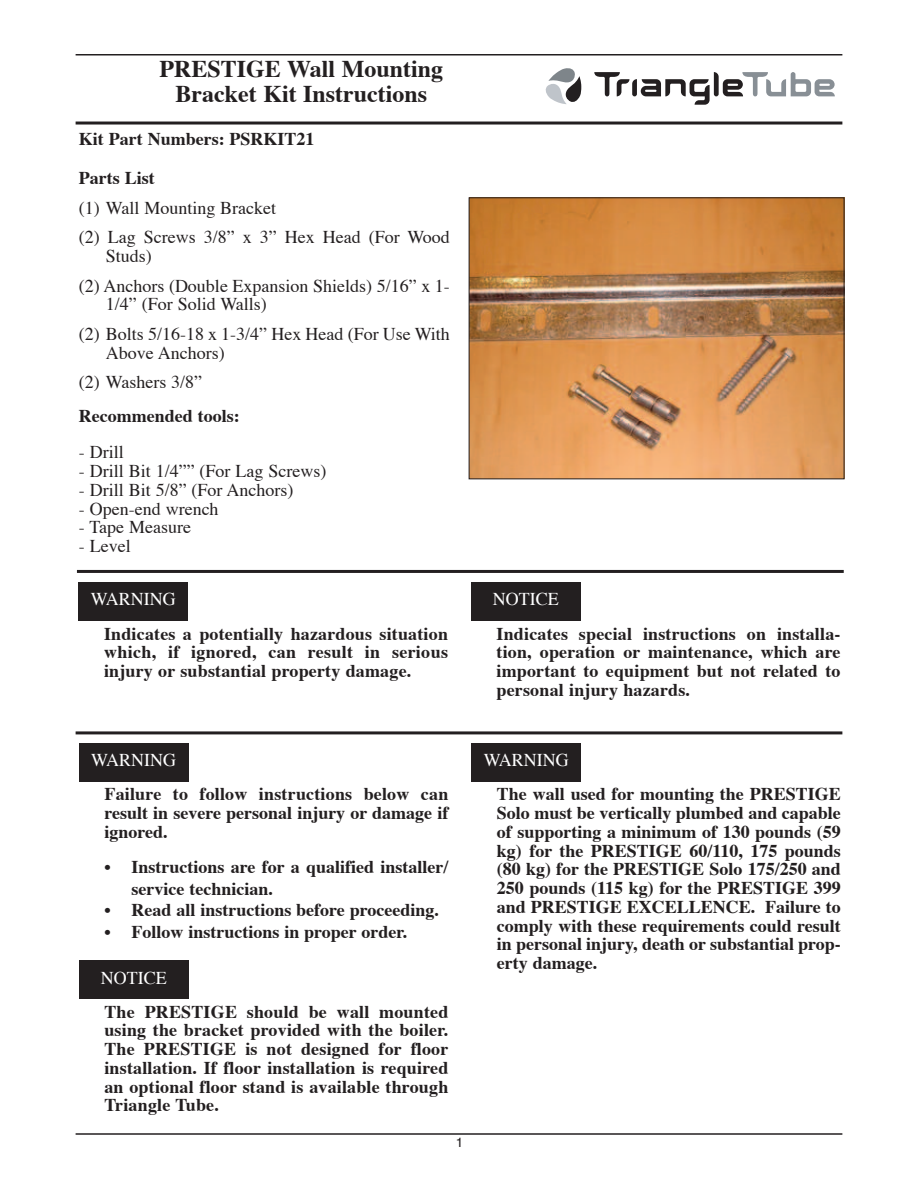
<style>
.page{position:relative;width:918px;height:1188px;background:#fff}
.page>*{position:absolute;margin:0;border:0;box-sizing:border-box;transform-origin:0 0}
.t1{font:700 24px/25.5px "Times";color:#231f20;text-align:center}
.t2{font:700 18px/18.8px "Times";color:#231f20;text-align:justify}
.t3{font:18px/29.5px "Times";color:#231f20}
.t4{font:18px "Times";color:#fff}
.t5{font:13.5px "Helvetica";color:#231f20}
</style>
<div class="page">
<hr style="left:76px;top:54px;width:766px;height:2px;background:#231f20">
<hr style="left:76px;top:122px;width:766px;height:3px;background:#231f20">
<hr style="left:76px;top:1133px;width:766px;height:2px;background:#231f20">
<svg style="left:594px;top:72px;width:241px;height:33px"></svg>
<svg style="left:546px;top:68px;width:35px;height:36px"></svg>
<hr style="left:77px;top:570px;width:767px;height:3px;background:#231f20">
<div style="left:471px;top:582px;width:110px;height:39px;background:#231f20"></div>
<div style="left:79px;top:582px;width:109px;height:39px;background:#231f20"></div>
<div style="left:79px;top:743px;width:109px;height:39px;background:#231f20"></div>
<div style="left:471px;top:743px;width:110px;height:39px;background:#231f20"></div>
<div style="left:79px;top:960px;width:109px;height:39px;background:#231f20"></div>
<hr style="left:76px;top:731px;width:766px;height:3px;background:#231f20">
<img style="left:471px;top:199px;width:371px;height:278px">
<div style="left:469px;top:197px;width:375px;height:282px;border:1px solid #231f20"></div>
<h1 class="t1" style="left:160px;top:58px;width:285px">PRESTIGE Wall Mounting<br>Bracket Kit Instructions</h1>
<p class="t2" style="left:79px;top:120px;width:237px;line-height:39.6px">Kit Part Numbers: PSRKIT21<br>Parts List</p>
<p class="t3" style="left:79px;top:194px;width:373px">(1) Wall Mounting Bracket<br>(2) Lag Screws 3/8” x 3” Hex Head (For Wood</p>
<p class="t3" style="left:79px;top:243px;width:373px;text-indent:27px">Studs)<br>(2) Anchors (Double Expansion Shields) 5/16” x 1-</p>
<p class="t3" style="left:79px;top:291px;width:373px;text-indent:27px">1/4” (For Solid Walls)<br>(2) Bolts 5/16-18 x 1-3/4” Hex Head (For Use With</p>
<p class="t3" style="left:79px;top:339px;width:147px;text-indent:27px">Above Anchors) (2) Washers 3/8”</p>
<p class="t2" style="left:79px;top:408px;width:162px">Recommended tools:</p>
<p class="t3" style="left:79px;top:439px;width:46px">- Drill</p>
<p class="t3" style="left:79px;top:458px;width:249px">- Drill Bit 1/4”” (For Lag Screws)</p>
<p class="t3" style="left:79px;top:477px;width:216px">- Drill Bit 5/8” (For Anchors)</p>
<p class="t3" style="left:79px;top:495px;width:141px">- Open-end wrench</p>
<p class="t3" style="left:79px;top:514px;width:114px">- Tape Measure</p>
<p class="t3" style="left:79px;top:533px;width:53px">- Level</p>
<p class="t4" style="left:91px;top:592px;width:86px">WARNING</p>
<p class="t4" style="left:493px;top:592px;width:67px">NOTICE</p>
<p class="t2" style="left:104px;top:626px;width:345px">Indicates a potentially hazardous situation which, if ignored, can result in serious injury or substantial property damage.</p>
<p class="t2" style="left:497px;top:626px;width:345px">Indicates special instructions on installa&shy;tion, operation or maintenance, which are important to equipment but not related to personal injury hazards.</p>
<p class="t4" style="left:91px;top:753px;width:86px">WARNING</p>
<p class="t4" style="left:484px;top:753px;width:86px">WARNING</p>
<p class="t2" style="left:104px;top:787px;width:345px">Failure to follow instructions below can result in severe personal injury or damage if ignored.</p>
<p class="t2" style="left:131px;top:858px;width:318px;line-height:21.6px;text-indent:-27px">• Instructions are for a qualified installer/ service technician.</p>
<p class="t2" style="left:104px;top:902px;width:336px">• Read all instructions before proceeding.</p>
<p class="t2" style="left:104px;top:924px;width:304px">• Follow instructions in proper order.</p>
<p class="t4" style="left:101px;top:970px;width:67px">NOTICE</p>
<p class="t2" style="left:104px;top:1004px;width:345px">The PRESTIGE should be wall mounted using the bracket provided with the boiler.<br>The PRESTIGE is not designed for floor installation. If floor installation is required an optional floor stand is available through Triangle Tube.</p>
<p class="t5" style="left:456px;top:1137px;width:9px">1</p>
<p class="t2" style="left:497px;top:787px;width:345px">The wall used for mounting the PRESTIGE Solo must be vertically plumbed and capable of supporting a minimum of 130 pounds (59 kg) for the PRESTIGE 60/110, 175 pounds (80 kg) for the PRESTIGE Solo 175/250 and 250 pounds (115 kg) for the PRESTIGE 399 and PRESTIGE EXCELLENCE. Failure to comply with these requirements could result in personal injury, death or substantial prop&shy;erty damage.</p>
</div>
